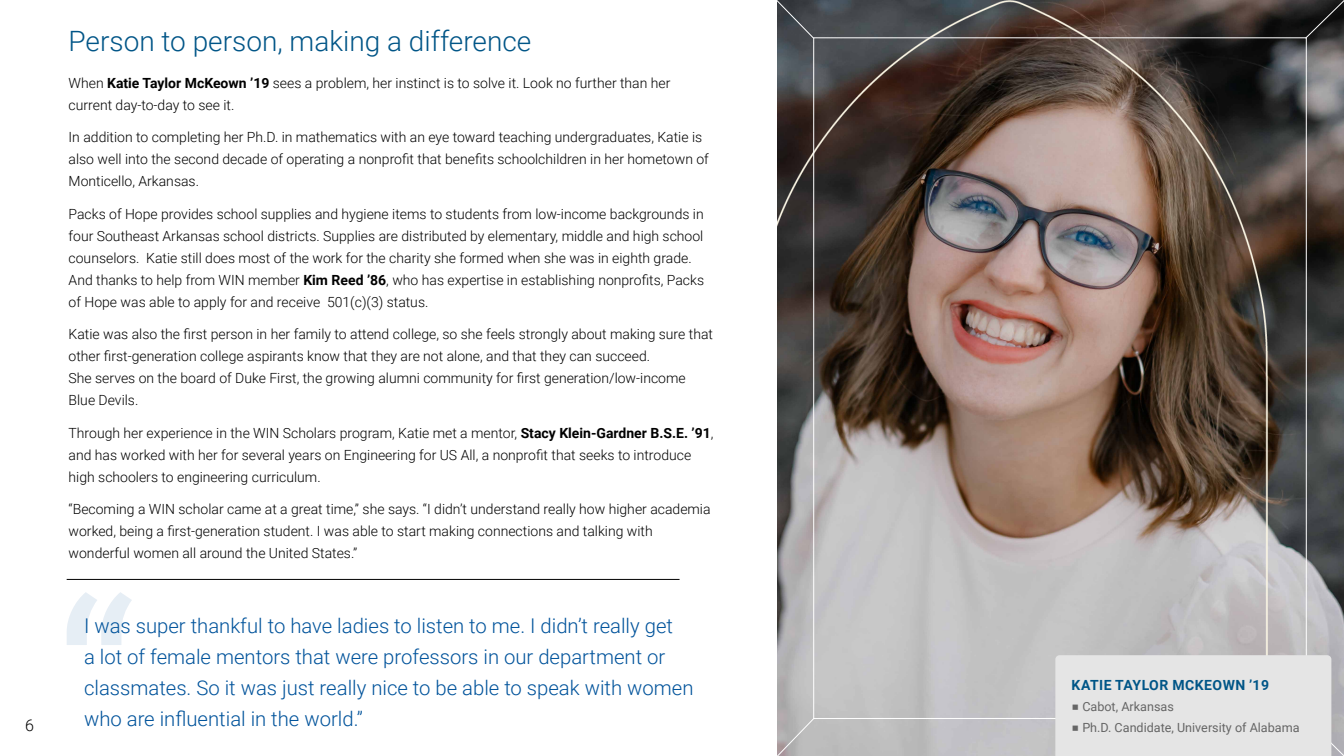
<style>
.page{position:relative;width:1344px;height:756px;background:#fff}
.page>*{position:absolute;margin:0;border:0;box-sizing:border-box;transform-origin:0 0}
.t1{font:300 28px "Roboto";color:#005587}
.t2{font:300 20.3px/31.1px "Roboto";color:#00539b}
.t3{font:300 16.1px "Roboto";color:#000}
.t4{font:300 14px/22px "Roboto";color:#000}
.t5{font:700 14px "Roboto";letter-spacing:.035em;color:#005587}
.t6{font:12.6px "Roboto";color:#666}
.s1{font-weight:700}
.s2{font-family:"Playfair Display"}
</style>
<div class="page">
<img style="left:815px;top:0;width:529px;height:756px">
<img style="left:777px;top:0;width:490px;height:753px">
<svg style="left:777px;top:0;width:38px;height:40px;background:#45484e"></svg>
<svg style="left:1304px;top:0;width:40px;height:40px;background:#242424"></svg>
<svg style="left:777px;top:717px;width:38px;height:39px"></svg>
<div style="left:1055px;top:655px;width:289px;height:101px;background:#e5e5e5"></div>
<hr style="left:67px;top:579px;width:613px;height:1px;background:#000">
<svg style="left:67px;top:592px;width:65px;height:53px"></svg>
<p class="t3" style="left:25px;top:714px;width:10px">6</p>
<h1 class="t1" style="left:69px;top:21px;width:464px">Person to person, making a difference</h1>
<p class="t4" style="left:69px;top:71px;width:603px">When <span class="s1">Katie Taylor McKeown ’19</span> sees a problem, her instinct is to solve it. Look no further than her current day-to-day to see it.</p>
<p class="t4" style="left:69px;top:126px;width:642px">In addition to completing her Ph.D. in mathematics with an eye toward teaching undergraduates, Katie is also well into the second decade of operating a nonprofit that benefits schoolchildren in her hometown of<br>Monticello, Arkansas.</p>
<p class="t4" style="left:69px;top:202px;width:637px">Packs of Hope provides school supplies and hygiene items to students from low-income backgrounds in four Southeast Arkansas school districts. Supplies are distributed by elementary, middle and high school counselors. Katie still does most of the work for the charity she formed when she was in eighth grade.<br>And thanks to help from WIN member <span class="s1">Kim Reed ’86</span>, who has expertise in establishing nonprofits, Packs of Hope was able to apply for and receive 501(c)(3) status.</p>
<p class="t4" style="left:69px;top:323px;width:646px">Katie was also the first person in her family to attend college, so she feels strongly about making sure that other first-generation college aspirants know that they are not alone, and that they can succeed.<br>She serves on the board of Duke First, the growing alumni community for first generation/low-income Blue Devils.</p>
<p class="t4" style="left:69px;top:421px;width:646px">Through her experience in the WIN Scholars program, Katie met a mentor, <span class="s1">Stacy Klein-Gardner B.S.E. ’91</span>, and has worked with her for several years on Engineering for US All, a nonprofit that seeks to introduce high schoolers to engineering curriculum.</p>
<p class="t4" style="left:69px;top:498px;width:644px">“Becoming a WIN scholar came at a great time,” she says. “I didn’t understand really how higher academia worked, being a first-generation student. I was able to start making connections and talking with wonderful women all around the United States.”</p>
<h2 class="t2" style="left:84px;top:609px;width:611px">I was super thankful to have ladies to listen to me. I didn’t really get<br>a lot of female mentors that were professors in our department or classmates. So it was just really nice to be able to speak with women who are influential in the world.”</h2>
<p class="t5" style="left:1072px;top:675px;width:199px">KATIE TAYLOR MCKEOWN ’19</p>
<p class="t6" style="left:1071px;top:698px;width:104px"><span class="s2">■</span> Cabot, Arkansas</p>
<p class="t6" style="left:1071px;top:718px;width:230px"><span class="s2">■</span> Ph.D. Candidate, University of Alabama</p>
</div>
